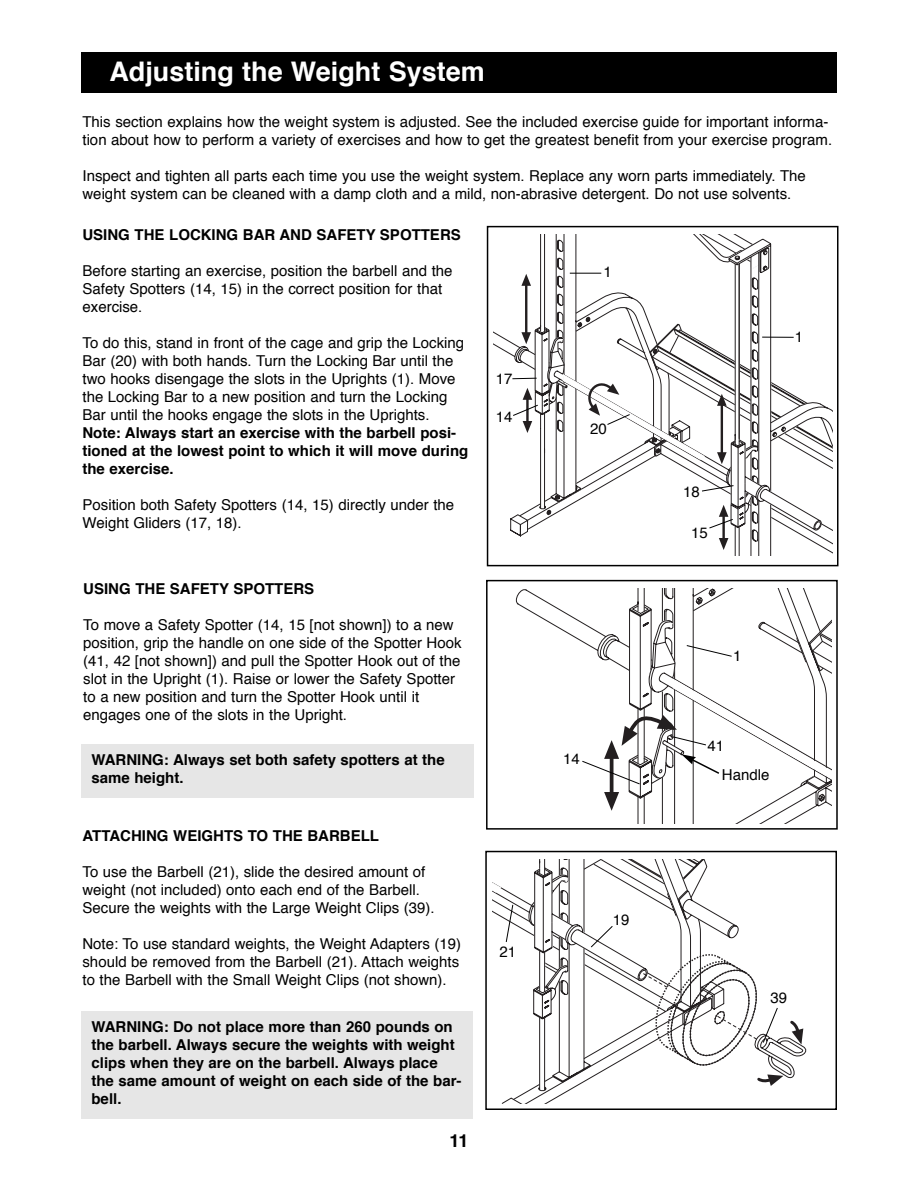
<style>
.page{position:relative;width:918px;height:1188px;background:#fff}
.page>*{position:absolute;margin:0;border:0;box-sizing:border-box;transform-origin:0 0}
.t1{font:700 27px "Helvetica";color:#fff}
.t2{font:700 18px "Helvetica";color:#000}
.t3{font:15px/18px "Helvetica";color:#000}
.t4{font:700 15px/18px "Helvetica";color:#000}
</style>
<div class="page">
<div style="left:81px;top:52px;width:756px;height:41px;background:#000"></div>
<div style="left:486px;top:580px;width:352px;height:250px;border:2px solid #000"></div>
<svg style="left:516px;top:588px;width:315px;height:236px"></svg>
<div style="left:487px;top:226px;width:351px;height:340px;border:2px solid #000"></div>
<svg style="left:494px;top:234px;width:338px;height:321px"></svg>
<div style="left:597px;top:265px;width:21px;height:19px;background:#fff"></div>
<hr style="left:570px;top:273px;width:31px;height:1px;background:#000">
<div style="left:789px;top:330px;width:21px;height:19px;background:#fff"></div>
<hr style="left:762px;top:337px;width:32px;height:1px;background:#000">
<div style="left:485px;top:851px;width:352px;height:259px;border:2px solid #000"></div>
<svg style="left:510px;top:1086px;width:67px;height:17px"></svg>
<svg style="left:502px;top:1098px;width:22px;height:5px"></svg>
<hr style="left:544px;top:1018px;width:1px;height:72px;background:#231f20">
<hr style="left:539px;top:1017px;width:1px;height:73px;background:#231f20">
<div style="left:81px;top:744px;width:392px;height:54px;background:#e6e6e6"></div>
<div style="left:81px;top:1011px;width:391px;height:108px;background:#e6e6e6"></div>
<svg style="left:492px;top:859px;width:315px;height:227px"></svg>
<h1 class="t1" style="left:110px;top:62px;width:377px">Adjusting the Weight System</h1>
<p class="t3" style="left:82px;top:114px;width:751px">This section explains how the weight system is adjusted. See the included exercise guide for important informa&shy;tion about how to perform a variety of exercises and how to get the greatest benefit from your exercise program.</p>
<p class="t3" style="left:82px;top:168px;width:725px">Inspect and tighten all parts each time you use the weight system. Replace any worn parts immediately. The weight system can be cleaned with a damp cloth and a mild, non-abrasive detergent. Do not use solvents.</p>
<p class="t4" style="left:82px;top:227px;width:380px">USING THE LOCKING BAR AND SAFETY SPOTTERS</p>
<p class="t3" style="left:82px;top:263px;width:372px">Before starting an exercise, position the barbell and the<br>Safety Spotters (14, 15) in the correct position for that exercise.</p>
<p class="t3" style="left:82px;top:335px;width:383px">To do this, stand in front of the cage and grip the Locking Bar (20) with both hands. Turn the Locking Bar until the two hooks disengage the slots in the Uprights (1). Move the Locking Bar to a new position and turn the Locking Bar until the hooks engage the slots in the Uprights.</p>
<p class="t4" style="left:82px;top:425px;width:387px">Note: Always start an exercise with the barbell posi&shy;tioned at the lowest point to which it will move during the exercise.</p>
<p class="t3" style="left:82px;top:497px;width:373px">Position both Safety Spotters (14, 15) directly under the<br>Weight Gliders (17, 18).</p>
<p class="t4" style="left:83px;top:581px;width:233px">USING THE SAFETY SPOTTERS</p>
<p class="t3" style="left:83px;top:617px;width:380px">To move a Safety Spotter (14, 15 [not shown]) to a new position, grip the handle on one side of the Spotter Hook (41, 42 [not shown]) and pull the Spotter Hook out of the slot in the Upright (1). Raise or lower the Safety Spotter to a new position and turn the Spotter Hook until it engages one of the slots in the Upright.</p>
<p class="t4" style="left:92px;top:752px;width:355px">WARNING: Always set both safety spotters at the same height.</p>
<p class="t3" style="left:496px;top:371px;width:18px">17</p>
<p class="t3" style="left:496px;top:410px;width:18px">14</p>
<p class="t4" style="left:82px;top:828px;width:298px">ATTACHING WEIGHTS TO THE BARBELL</p>
<p class="t3" style="left:82px;top:864px;width:354px">To use the Barbell (21), slide the desired amount of weight (not included) onto each end of the Barbell.<br>Secure the weights with the Large Weight Clips (39).</p>
<p class="t3" style="left:82px;top:936px;width:380px">Note: To use standard weights, the Weight Adapters (19) should be removed from the Barbell (21). Attach weights to the Barbell with the Small Weight Clips (not shown).</p>
<p class="t3" style="left:499px;top:944px;width:18px">21</p>
<p class="t4" style="left:92px;top:1020px;width:372px">WARNING: Do not place more than 260 pounds on the barbell. Always secure the weights with weight clips when they are on the barbell. Always place the same amount of weight on each side of the bar&shy;bell.</p>
<p class="t2" style="left:449px;top:1134px;width:21px">11</p>
<p class="t3" style="left:604px;top:264px;width:10px">1</p>
<p class="t3" style="left:590px;top:422px;width:18px">20</p>
<p class="t3" style="left:563px;top:751px;width:18px">14</p>
<p class="t3" style="left:613px;top:912px;width:18px">19</p>
<p class="t3" style="left:795px;top:329px;width:10px">1</p>
<p class="t3" style="left:683px;top:484px;width:18px">18</p>
<p class="t3" style="left:691px;top:525px;width:18px">15</p>
<p class="t3" style="left:733px;top:649px;width:10px">1</p>
<p class="t3" style="left:708px;top:738px;width:18px">41</p>
<p class="t3" style="left:722px;top:768px;width:49px">Handle</p>
<p class="t3" style="left:770px;top:990px;width:18px">39</p>
</div>
